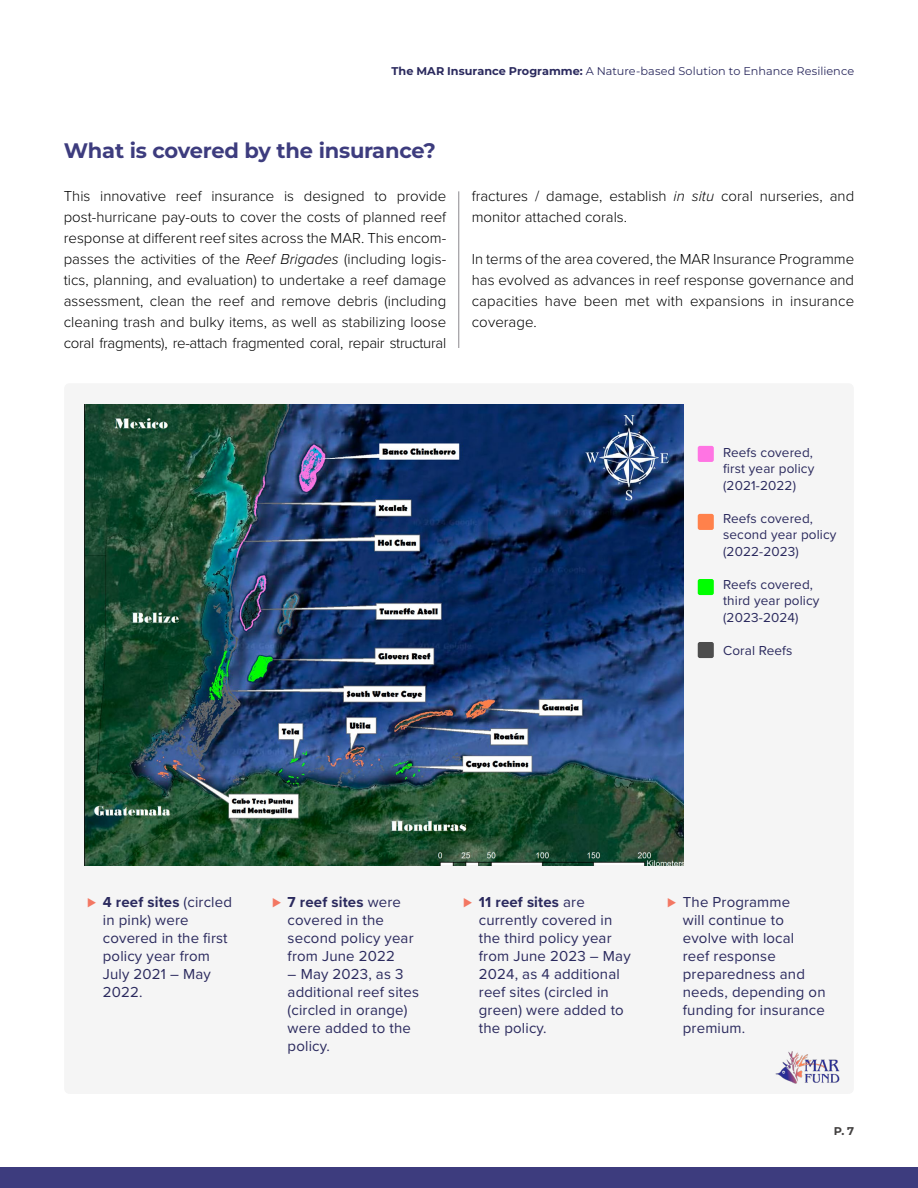
<style>
.page{position:relative;width:918px;height:1188px;background:#fff}
.page>*{position:absolute;margin:0;border:0;box-sizing:border-box;transform-origin:0 0}
.t1{font:700 21px "Montserrat";letter-spacing:-.01em;color:#3d3c7e}
.t2{font:300 15px/21px "Proxima Nova";color:#000;text-align:justify}
.t3{font:15px/18px "Proxima Nova";letter-spacing:.01em;color:#2b2a5e}
.t4{font:13.5px/16.5px "Proxima Nova";letter-spacing:.01em;color:#2b2a5e}
.t5{font:11.25px "Montserrat";letter-spacing:.005em;color:#2b2a5e}
.t6{font:700 11.25px "Montserrat";color:#434141}
.s1{font-weight:700}
.s2{font-style:italic}
.s3{color:#f37762}
</style>
<div class="page">
<div style="left:0;top:1167px;width:918px;height:21px;background:#3d3c7e"></div>
<div style="left:64px;top:383px;width:790px;height:711px;background:#f5f5f5;border-radius:5px"></div>
<img style="left:85px;top:404px;width:599px;height:462px">
<div style="left:698px;top:446px;width:16px;height:16px;background:#ff74e3;border-radius:2px"></div>
<div style="left:698px;top:514px;width:16px;height:16px;background:#ff814b;border-radius:2px"></div>
<div style="left:698px;top:579px;width:16px;height:16px;background:#0f0;border-radius:2px"></div>
<div style="left:698px;top:642px;width:16px;height:16px;background:#4d4d4d;border-radius:2px"></div>
<hr style="left:459px;top:191px;width:1px;height:157px;background:#8b898e">
<img style="left:775px;top:1051px;width:65px;height:33px">
<p class="t5" style="left:392px;top:63px;width:464px"><span class="s1">The MAR Insurance Programme:</span> A Nature-based Solution to Enhance Resilience</p>
<h1 class="t1" style="left:64px;top:137px;width:374px">What is covered by the insurance?</h1>
<p class="t2" style="left:64px;top:185px;width:384px">This innovative reef insurance is designed to provide post-hurricane pay-outs to cover the costs of planned reef response at different reef sites across the MAR. This encom&shy;passes the activities of the <span class="s2">Reef Brigades</span> (including logis&shy;tics, planning, and evaluation) to undertake a reef damage assessment, clean the reef and remove debris (including cleaning trash and bulky items, as well as stabilizing loose coral fragments), re-attach fragmented coral, repair structural</p>
<p class="t2" style="left:472px;top:185px;width:384px">fractures / damage, establish <span class="s2">in situ</span> coral nurseries, and monitor attached corals.</p>
<p class="t2" style="left:472px;top:248px;width:384px">In terms of the area covered, the MAR Insurance Programme has evolved as advances in reef response governance and capacities have been met with expansions in insurance coverage.</p>
<p class="t4" style="left:723px;top:443px;width:93px;text-align:justify">Reefs covered, first year policy (2021-2022)</p>
<p class="t4" style="left:723px;top:509px;width:115px">Reefs covered, second year policy (2022-2023)</p>
<p class="t4" style="left:723px;top:575px;width:98px">Reefs covered, third year policy (2023-2024)</p>
<p class="t4" style="left:723px;top:641px;width:71px">Coral Reefs</p>
<p class="t3" style="left:103px;top:893px;width:131px;text-indent:-16px"><span class="s3">⊲</span> <span class="s1">4 reef sites</span> (circled in pink) were covered in the first policy year from<br>July 2021 – May<br>2022.</p>
<p class="t3" style="left:288px;top:893px;width:127px;text-indent:-16px"><span class="s3">⊲</span> <span class="s1">7 reef sites</span> were covered in the second policy year from June 2022</p>
<p class="t3" style="left:288px;top:965px;width:133px">– May 2023, as 3 additional reef sites (circled in orange) were added to the policy.</p>
<p class="t3" style="left:479px;top:893px;width:153px;text-indent:-16px"><span class="s3">⊲</span> <span class="s1">11 reef sites</span> are currently covered in the third policy year from June 2023 – May<br>2024, as 4 additional reef sites (circled in green) were added to the policy.</p>
<p class="t3" style="left:683px;top:893px;width:144px;text-indent:-16px"><span class="s3">⊲</span> The Programme<br>will continue to evolve with local<br>reef response preparedness and needs, depending on funding for insurance premium.</p>
<p class="t6" style="left:834px;top:1124px;width:22px">P. 7</p>
</div>
